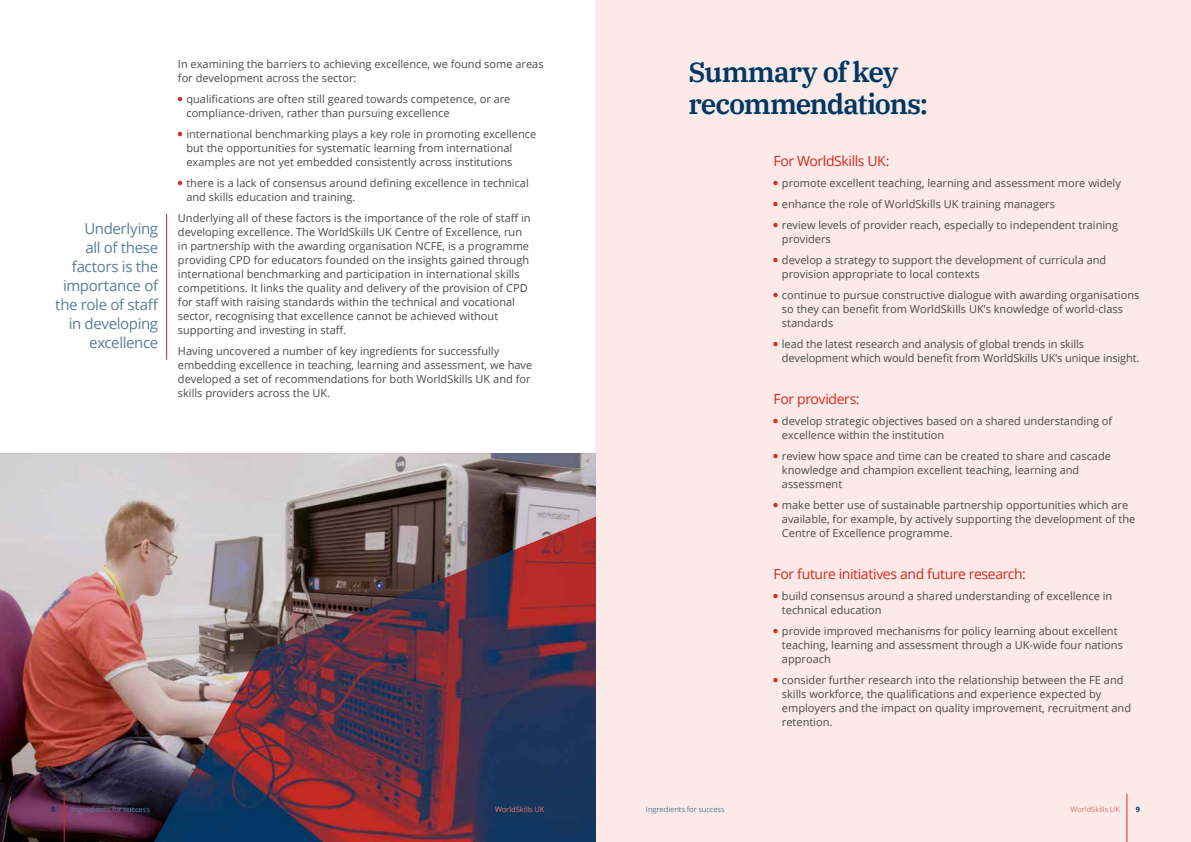
<style>
.page{position:relative;width:1191px;height:842px;background:#fff}
.page>*{position:absolute;margin:0;border:0;box-sizing:border-box;transform-origin:0 0}
.t1{font:600 28px/32px "IBM Plex Serif";letter-spacing:-.035em;color:#003764}
.t2{font:15px/19px "Open Sans";letter-spacing:-.025em;color:#597d9a;text-align:right}
.t3{font:14px "Open Sans";letter-spacing:-.03em;color:#da291c}
.t4{font:11px/14px "Open Sans";color:#4a4a49}
.t5{font:7.5px "Open Sans";letter-spacing:-.01em;color:#597d9a}
.t6{font:7.5px "Open Sans";letter-spacing:-.01em;color:#e7746b}
.t7{font:700 7.5px "Open Sans";color:#003764}
.s1{font-weight:700;color:#da291c}
</style>
<div class="page">
<div style="left:595px;top:0;width:596px;height:842px;background:#fbeae8"></div>
<hr style="left:166px;top:214px;width:1px;height:146px;background:#da291c">
<img style="left:0;top:453px;width:596px;height:389px">
<hr style="left:64px;top:794px;width:1px;height:48px;background:#da291c">
<hr style="left:1126px;top:794px;width:1px;height:48px;background:#da291c">
<h2 class="t2" style="left:55px;top:218px;width:105px">Underlying<br>all of these factors is the importance of the role of staff in developing excellence</h2>
<p class="t4" style="left:178px;top:57px;width:367px">In examining the barriers to achieving excellence, we found some areas for development across the sector:</p>
<p class="t4" style="left:186px;top:92px;width:325px;text-indent:-9px"><span class="s1">•</span> qualifications are often still geared towards competence, or are compliance-driven, rather than pursuing excellence</p>
<p class="t4" style="left:186px;top:127px;width:351px;text-indent:-9px"><span class="s1">•</span> international benchmarking plays a key role in promoting excellence but the opportunities for systematic learning from international examples are not yet embedded consistently across institutions</p>
<p class="t4" style="left:186px;top:176px;width:344px;text-indent:-9px"><span class="s1">•</span> there is a lack of consensus around defining excellence in technical and skills education and training.</p>
<p class="t4" style="left:178px;top:211px;width:354px">Underlying all of these factors is the importance of the role of staff in developing excellence. The WorldSkills UK Centre of Excellence, run in partnership with the awarding organisation NCFE, is a programme providing CPD for educators founded on the insights gained through international benchmarking and participation in international skills competitions. It links the quality and delivery of the provision of CPD for staff with raising standards within the technical and vocational sector, recognising that excellence cannot be achieved without supporting and investing in staff.</p>
<p class="t4" style="left:178px;top:344px;width:356px">Having uncovered a number of key ingredients for successfully embedding excellence in teaching, learning and assessment, we have developed a set of recommendations for both WorldSkills UK and for skills providers across the UK.</p>
<h1 class="t1" style="left:688px;top:54px;width:241px">Summary of key recommendations:</h1>
<p class="t3" style="left:773px;top:151px;width:118px">For WorldSkills UK:</p>
<p class="t4" style="left:773px;top:176px;width:349px"><span class="s1">•</span> promote excellent teaching, learning and assessment more widely</p>
<p class="t4" style="left:773px;top:197px;width:283px"><span class="s1">•</span> enhance the role of WorldSkills UK training managers</p>
<p class="t4" style="left:782px;top:218px;width:337px;text-indent:-9px"><span class="s1">•</span> review levels of provider reach, especially to independent training providers</p>
<p class="t4" style="left:782px;top:253px;width:326px;text-indent:-9px"><span class="s1">•</span> develop a strategy to support the development of curricula and provision appropriate to local contexts</p>
<p class="t4" style="left:782px;top:288px;width:359px;text-indent:-9px"><span class="s1">•</span> continue to pursue constructive dialogue with awarding organisations so they can benefit from WorldSkills UK’s knowledge of world-class standards</p>
<p class="t4" style="left:782px;top:337px;width:359px;text-indent:-9px"><span class="s1">•</span> lead the latest research and analysis of global trends in skills development which would benefit from WorldSkills UK’s unique insight.</p>
<p class="t3" style="left:773px;top:389px;width:88px">For providers:</p>
<p class="t4" style="left:782px;top:414px;width:332px;text-indent:-9px"><span class="s1">•</span> develop strategic objectives based on a shared understanding of excellence within the institution</p>
<p class="t4" style="left:782px;top:449px;width:330px;text-indent:-9px"><span class="s1">•</span> review how space and time can be created to share and cascade knowledge and champion excellent teaching, learning and assessment</p>
<p class="t4" style="left:782px;top:498px;width:355px;text-indent:-9px"><span class="s1">•</span> make better use of sustainable partnership opportunities which are available, for example, by actively supporting the development of the<br>Centre of Excellence programme.</p>
<p class="t3" style="left:773px;top:564px;width:254px">For future initiatives and future research:</p>
<p class="t4" style="left:782px;top:589px;width:332px;text-indent:-9px"><span class="s1">•</span> build consensus around a shared understanding of excellence in technical education</p>
<p class="t4" style="left:782px;top:624px;width:342px;text-indent:-9px"><span class="s1">•</span> provide improved mechanisms for policy learning about excellent teaching, learning and assessment through a UK-wide four nations approach</p>
<p class="t4" style="left:782px;top:673px;width:351px;text-indent:-9px"><span class="s1">•</span> consider further research into the relationship between the FE and skills workforce, the qualifications and experience expected by employers and the impact on quality improvement, recruitment and retention.</p>
<p class="t7" style="left:51px;top:804px;width:6px">8</p>
<p class="t5" style="left:71px;top:804px;width:80px">Ingredients for success</p>
<p class="t6" style="left:495px;top:804px;width:51px">WorldSkills UK</p>
<p class="t5" style="left:646px;top:804px;width:80px">Ingredients for success</p>
<p class="t6" style="left:1070px;top:804px;width:51px">WorldSkills UK</p>
<p class="t7" style="left:1135px;top:804px;width:6px">9</p>
</div>
